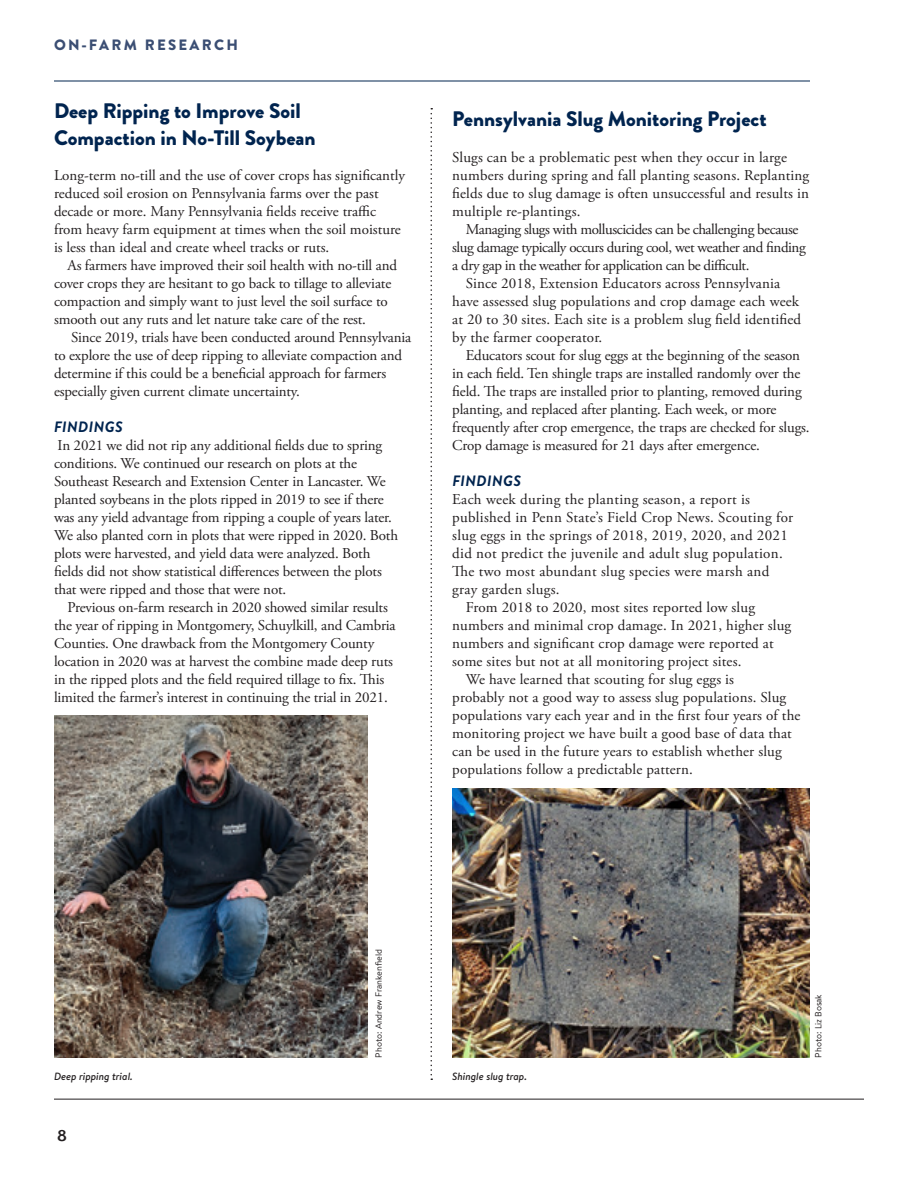
<style>
.page{position:relative;width:918px;height:1188px;background:#fff}
.page>*{position:absolute;margin:0;border:0;box-sizing:border-box;transform-origin:0 0}
.t1{font:900 21px/27px "Brandon Grotesque";color:#00244f}
.t2{font:700 18px "Mr Eaves XL Mod OT";color:#231f20}
.t3{font:15px/18px "Adobe Garamond Pro";letter-spacing:-.01em;color:#231f20}
.t4{font:15px/18px "Adobe Garamond Pro";letter-spacing:.01em;color:#231f20}
.t5{font:15px/18px "Adobe Garamond Pro";letter-spacing:.02em;color:#231f20}
.t6{font:15px/18px "Adobe Garamond Pro";letter-spacing:-.03em;color:#231f20}
.t7{font:italic 700 15px "Brandon Text";letter-spacing:.03em;color:#00244f}
.t8{font:900 15px "Brandon Grotesque";letter-spacing:.15em;color:#3b4e73}
.t9{font:italic 500 10.5px "Brandon Text";color:#231f20}
.t10{font:9px "Brandon Text";color:#231f20}
</style>
<div class="page">
<hr style="left:54px;top:1099px;width:810px;height:1px;background:#231f20">
<hr style="left:54px;top:81px;width:756px;height:1px;background:#00244f">
<svg style="left:430px;top:108px;width:2px;height:972px"></svg>
<img style="left:54px;top:716px;width:314px;height:342px">
<img style="left:452px;top:788px;width:358px;height:269px">
<p class="t8" style="left:54px;top:34px;width:186px">ON-FARM RESEARCH</p>
<p class="t1" style="left:54px;top:98px;width:263px">Deep Ripping to Improve Soil<br>Compaction in No-Till Soybean</p>
<p class="t3" style="left:54px;top:167px;width:353px">Long-term no-till and the use of cover crops has significantly reduced soil erosion on Pennsylvania farms over the past decade or more. Many Pennsylvania fields receive traffic from heavy farm equipment at times when the soil moisture is less than ideal and create wheel tracks or ruts.</p>
<p class="t3" style="left:54px;top:257px;width:345px;text-indent:14px">As farmers have improved their soil health with no-till and cover crops they are hesitant to go back to tillage to alleviate compaction and simply want to just level the soil surface to smooth out any ruts and let nature take care of the rest.</p>
<p class="t3" style="left:54px;top:329px;width:359px;text-indent:17px">Since 2019, trials have been conducted around Pennsylvania to explore the use of deep ripping to alleviate compaction and determine if this could be a beneficial approach for farmers especially given current climate uncertainty.</p>
<p class="t7" style="left:54px;top:416px;width:70px">FINDINGS</p>
<p class="t3" style="left:54px;top:437px;width:346px">In 2021 we did not rip any additional fields due to spring conditions. We continued our research on plots at the Southeast Research and Extension Center in Lancaster. We planted soybeans in the plots ripped in 2019 to see if there was any yield advantage from ripping a couple of years later.<br>We also planted corn in plots that were ripped in 2020. Both plots were harvested, and yield data were analyzed. Both fields did not show statistical differences between the plots that were ripped and those that were not.</p>
<p class="t3" style="left:54px;top:599px;width:343px;text-indent:14px">Previous on-farm research in 2020 showed similar results the year of ripping in Montgomery, Schuylkill, and Cambria Counties. One drawback from the Montgomery County location in 2020 was at harvest the combine made deep ruts in the ripped plots and the field required tillage to fix. This limited the farmer’s interest in continuing the trial in 2021.</p>
<p class="t1" style="left:452px;top:106px;width:316px">Pennsylvania Slug Monitoring Project</p>
<p class="t4" style="left:452px;top:149px;width:358px">Slugs can be a problematic pest when they occur in large numbers during spring and fall planting seasons. Replanting fields due to slug damage is often unsuccessful and results in multiple re-plantings.</p>
<p class="t6" style="left:452px;top:221px;width:355px;text-indent:14px">Managing slugs with molluscicides can be challenging because slug damage typically occurs during cool, wet weather and finding a dry gap in the weather for application can be difficult.</p>
<p class="t4" style="left:452px;top:275px;width:350px;text-indent:14px">Since 2018, Extension Educators across Pennsylvania have assessed slug populations and crop damage each week at 20 to 30 sites. Each site is a problem slug field identified by the farmer cooperator.</p>
<p class="t3" style="left:452px;top:347px;width:359px;text-indent:14px">Educators scout for slug eggs at the beginning of the season in each field. Ten shingle traps are installed randomly over the field. The traps are installed prior to planting, removed during planting, and replaced after planting. Each week, or more frequently after crop emergence, the traps are checked for slugs.<br>Crop damage is measured for 21 days after emergence.</p>
<p class="t7" style="left:452px;top:470px;width:70px">FINDINGS</p>
<p class="t5" style="left:452px;top:491px;width:343px">Each week during the planting season, a report is published in Penn State’s Field Crop News. Scouting for slug eggs in the springs of 2018, 2019, 2020, and 2021 did not predict the juvenile and adult slug population.<br>The two most abundant slug species were marsh and gray garden slugs.</p>
<p class="t4" style="left:452px;top:599px;width:341px;text-indent:14px">From 2018 to 2020, most sites reported low slug numbers and minimal crop damage. In 2021, higher slug numbers and significant crop damage were reported at some sites but not at all monitoring project sites.</p>
<p class="t4" style="left:452px;top:671px;width:350px;text-indent:14px">We have learned that scouting for slug eggs is<br>probably not a good way to assess slug populations. Slug populations vary each year and in the first four years of the monitoring project we have built a good base of data that can be used in the future years to establish whether slug populations follow a predictable pattern.</p>
<p class="t9" style="left:54px;top:1069px;width:80px">Deep ripping trial.</p>
<p class="t2" style="left:57px;top:1126px;width:11px">8</p>
<p class="t10" style="left:373px;top:1058px;width:110px;rotate:-90deg">Photo: Andrew Frankenfield</p>
<p class="t9" style="left:452px;top:1069px;width:76px">Shingle slug trap.</p>
<p class="t10" style="left:812px;top:1058px;width:65px;rotate:-90deg">Photo: Liz Bosak</p>
</div>
